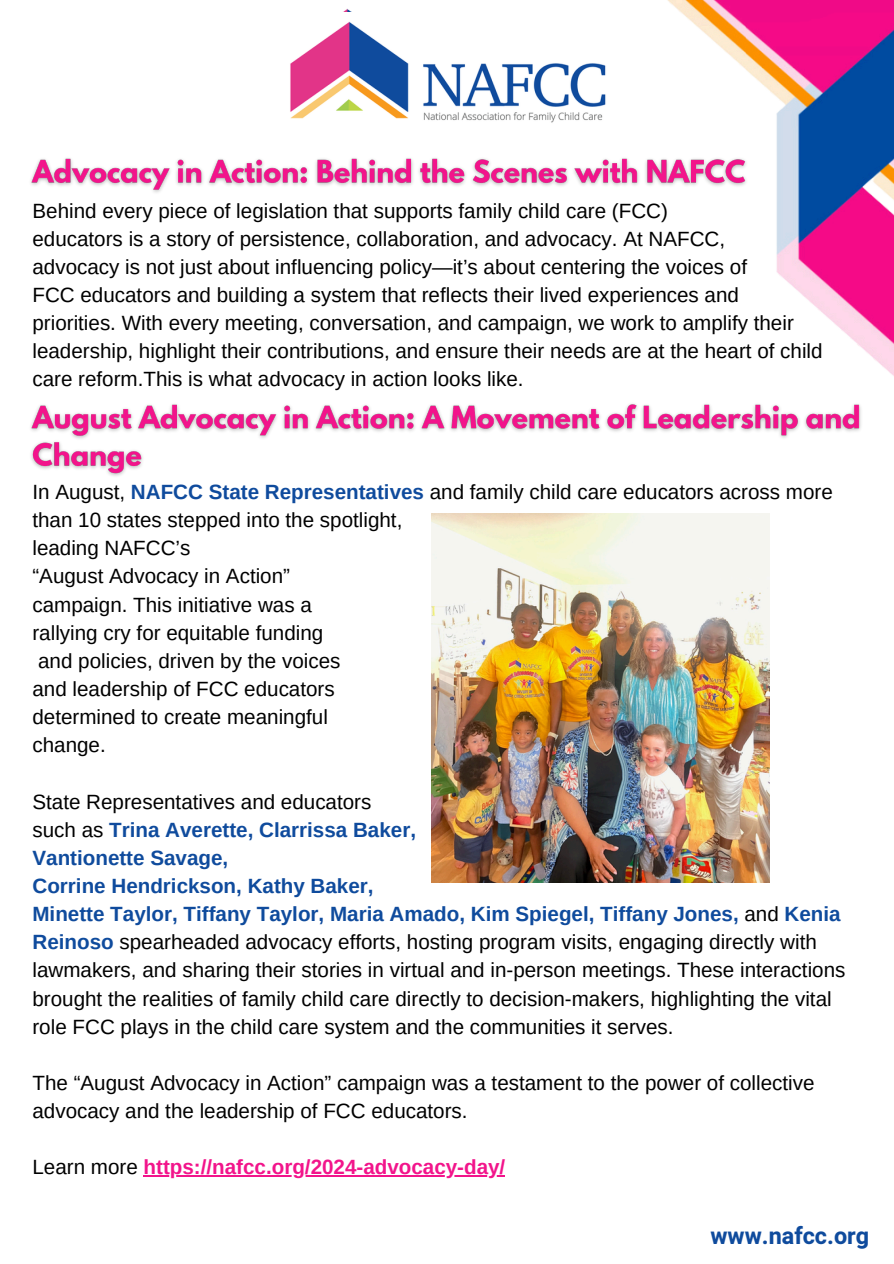
<style>
.page{position:relative;width:894px;height:1264px;background:#fff}
.page>*{position:absolute;margin:0;border:0;box-sizing:border-box;transform-origin:0 0}
.t1{font:700 23.4px "Heebo";color:#0f4b9d}
.t2{font:20.55px/28.2px "Arimo";color:#000}
.t3{font:700 20.55px "Arimo";color:#0f4b9d}
.t4{font:700 20.55px "Arimo";color:#f2148b}
.s1{font-weight:700;color:#0f4b9d}
.s2{font-weight:400;color:#000}
</style>
<div class="page">
<img style="left:667px;top:0;width:226px;height:375px">
<hr style="left:143px;top:1175px;width:362px;height:1px;background:#f2148b">
<img style="left:431px;top:513px;width:338px;height:369px">
<img style="left:290px;top:21px;width:316px;height:102px">
<img style="left:31px;top:151px;width:721px;height:47px">
<img style="left:30px;top:404px;width:831px;height:72px">
<p class="t2" style="left:32px;top:196px;width:636px">Behind every piece of legislation that supports family child care (FCC)</p>
<p class="t2" style="left:32px;top:224px;width:694px">educators is a story of persistence, collaboration, and advocacy. At NAFCC,</p>
<p class="t2" style="left:32px;top:253px;width:715px">advocacy is not just about influencing policy—it’s about centering the voices of</p>
<p class="t2" style="left:32px;top:281px;width:707px">FCC educators and building a system that reflects their lived experiences and</p>
<p class="t2" style="left:32px;top:309px;width:791px">priorities. With every meeting, conversation, and campaign, we work to amplify their leadership, highlight their contributions, and ensure their needs are at the heart of child care reform.This is what advocacy in action looks like.</p>
<p class="t2" style="left:32px;top:478px;width:801px">In August, <span class="s1">NAFCC State Representatives</span> and family child care educators across more than 10 states stepped into the spotlight,</p>
<p class="t2" style="left:32px;top:534px;width:159px">leading NAFCC’s</p>
<p class="t2" style="left:32px;top:562px;width:259px">“August Advocacy in Action”</p>
<p class="t2" style="left:32px;top:590px;width:281px">campaign. This initiative was a</p>
<p class="t2" style="left:32px;top:618px;width:292px">rallying cry for equitable funding</p>
<p class="t2" style="left:38px;top:646px;width:304px">and policies, driven by the voices</p>
<p class="t2" style="left:32px;top:674px;width:304px">and leadership of FCC educators</p>
<p class="t2" style="left:32px;top:703px;width:297px">determined to create meaningful</p>
<p class="t2" style="left:32px;top:731px;width:75px">change.</p>
<p class="t2" style="left:32px;top:787px;width:340px">State Representatives and educators</p>
<p class="t3" style="left:32px;top:818px;width:385px"><span class="s2">such as</span> Trina Averette, Clarrissa Baker,</p>
<p class="t3" style="left:32px;top:846px;width:197px">Vantionette Savage,</p>
<p class="t3" style="left:32px;top:874px;width:342px">Corrine Hendrickson, Kathy Baker,</p>
<p class="t2" style="left:32px;top:899px;width:814px"><span class="s1">Minette Taylor, Tiffany Taylor, Maria Amado, Kim Spiegel, Tiffany Jones,</span> and <span class="s1">Kenia Reinoso</span> spearheaded advocacy efforts, hosting program visits, engaging directly with lawmakers, and sharing their stories in virtual and in-person meetings. These interactions brought the realities of family child care directly to decision-makers, highlighting the vital role FCC plays in the child care system and the communities it serves.</p>
<p class="t2" style="left:32px;top:1068px;width:783px">The “August Advocacy in Action” campaign was a testament to the power of collective advocacy and the leadership of FCC educators.</p>
<p class="t4" style="left:32px;top:1155px;width:474px"><span class="s2">Learn more</span> https://nafcc.org/2024-advocacy-day/</p>
<p class="t1" style="left:710px;top:1219px;width:160px">www.nafcc.org</p>
</div>
